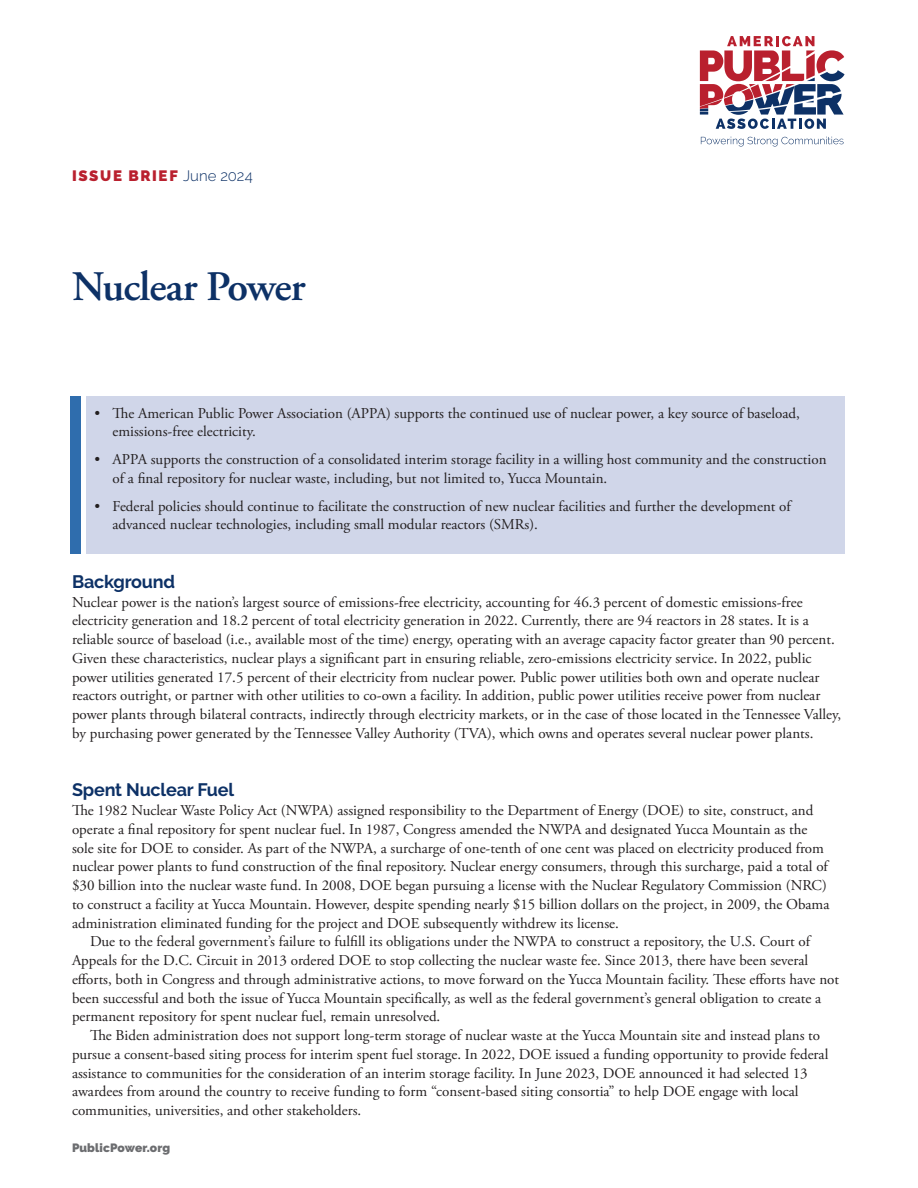
<style>
.page{position:relative;width:918px;height:1188px;background:#fff}
.page>*{position:absolute;margin:0;border:0;box-sizing:border-box;transform-origin:0 0}
.Main_Head{font:600 42px "Adobe Garamond Pro";letter-spacing:-.02em;color:#0d3166}
.Subhead_1{font:700 18px "Raleway";letter-spacing:-.01em;color:#0d3166}
.First_Graph{font:15px/18.8px "Adobe Garamond Pro";color:#231f20}
.Body_Text{font:15px/18.8px "Adobe Garamond Pro";color:#231f20}
.Bullet_Points{font:15px/18.8px "Adobe Garamond Pro";color:#231f20}
.First_Graph-2{font:900 15px "Raleway";letter-spacing:.115em;color:#b9202e}
.t1{font:900 12px "Raleway";letter-spacing:.01em;color:#6c6d70}
.s1{font-weight:300;color:#0d3166}
</style>
<div class="page">
<div style="left:86px;top:396px;width:759px;height:158px;background:#d0d6e9"></div>
<div style="left:71px;top:396px;width:10px;height:158px;background:#2f6dad"></div>
<svg style="left:701px;top:137px;width:143px;height:10px"></svg>
<svg style="left:700px;top:36px;width:145px;height:93px"></svg>
<p class="First_Graph-2" style="left:72px;top:168px;width:182px">ISSUE BRIEF <span class="s1">June 2024</span></p>
<p class="Main_Head" style="left:72px;top:263px;width:235px">Nuclear Power</p>
<p class="Bullet_Points" style="left:112px;top:404px;width:689px;text-indent:-18px">• The American Public Power Association (APPA) supports the continued use of nuclear power, a key source of baseload, emissions-free electricity.</p>
<p class="Bullet_Points" style="left:112px;top:451px;width:716px;text-indent:-18px">• APPA supports the construction of a consolidated interim storage facility in a willing host community and the construction of a final repository for nuclear waste, including, but not limited to, Yucca Mountain.</p>
<p class="Bullet_Points" style="left:112px;top:497px;width:680px;text-indent:-18px">• Federal policies should continue to facilitate the construction of new nuclear facilities and further the development of advanced nuclear technologies, including small modular reactors (SMRs).</p>
<p class="Subhead_1" style="left:72px;top:571px;width:105px">Background</p>
<p class="First_Graph" style="left:72px;top:593px;width:771px">Nuclear power is the nation’s largest source of emissions-free electricity, accounting for 46.3 percent of domestic emissions-free electricity generation and 18.2 percent of total electricity generation in 2022. Currently, there are 94 reactors in 28 states. It is a reliable source of baseload (i.e., available most of the time) energy, operating with an average capacity factor greater than 90 percent.<br>Given these characteristics, nuclear plays a significant part in ensuring reliable, zero-emissions electricity service. In 2022, public power utilities generated 17.5 percent of their electricity from nuclear power. Public power utilities both own and operate nuclear reactors outright, or partner with other utilities to co-own a facility. In addition, public power utilities receive power from nuclear power plants through bilateral contracts, indirectly through electricity markets, or in the case of those located in the Tennessee Valley, by purchasing power generated by the Tennessee Valley Authority (TVA), which owns and operates several nuclear power plants.</p>
<p class="Subhead_1" style="left:72px;top:780px;width:164px">Spent Nuclear Fuel</p>
<p class="First_Graph" style="left:72px;top:802px;width:759px">The 1982 Nuclear Waste Policy Act (NWPA) assigned responsibility to the Department of Energy (DOE) to site, construct, and operate a final repository for spent nuclear fuel. In 1987, Congress amended the NWPA and designated Yucca Mountain as the sole site for DOE to consider. As part of the NWPA, a surcharge of one-tenth of one cent was placed on electricity produced from nuclear power plants to fund construction of the final repository. Nuclear energy consumers, through this surcharge, paid a total of $30 billion into the nuclear waste fund. In 2008, DOE began pursuing a license with the Nuclear Regulatory Commission (NRC) to construct a facility at Yucca Mountain. However, despite spending nearly $15 billion dollars on the project, in 2009, the Obama administration eliminated funding for the project and DOE subsequently withdrew its license.</p>
<p class="Body_Text" style="left:72px;top:933px;width:769px;text-indent:18px">Due to the federal government’s failure to fulfill its obligations under the NWPA to construct a repository, the U.S. Court of Appeals for the D.C. Circuit in 2013 ordered DOE to stop collecting the nuclear waste fee. Since 2013, there have been several efforts, both in Congress and through administrative actions, to move forward on the Yucca Mountain facility. These efforts have not been successful and both the issue of Yucca Mountain specifically, as well as the federal government’s general obligation to create a permanent repository for spent nuclear fuel, remain unresolved.</p>
<p class="Body_Text" style="left:72px;top:1027px;width:758px;text-indent:18px">The Biden administration does not support long-term storage of nuclear waste at the Yucca Mountain site and instead plans to pursue a consent-based siting process for interim spent fuel storage. In 2022, DOE issued a funding opportunity to provide federal assistance to communities for the consideration of an interim storage facility. In June 2023, DOE announced it had selected 13 awardees from around the country to receive funding to form “consent-based siting consortia” to help DOE engage with local communities, universities, and other stakeholders.</p>
<p class="t1" style="left:72px;top:1140px;width:100px">PublicPower.org</p>
</div>
